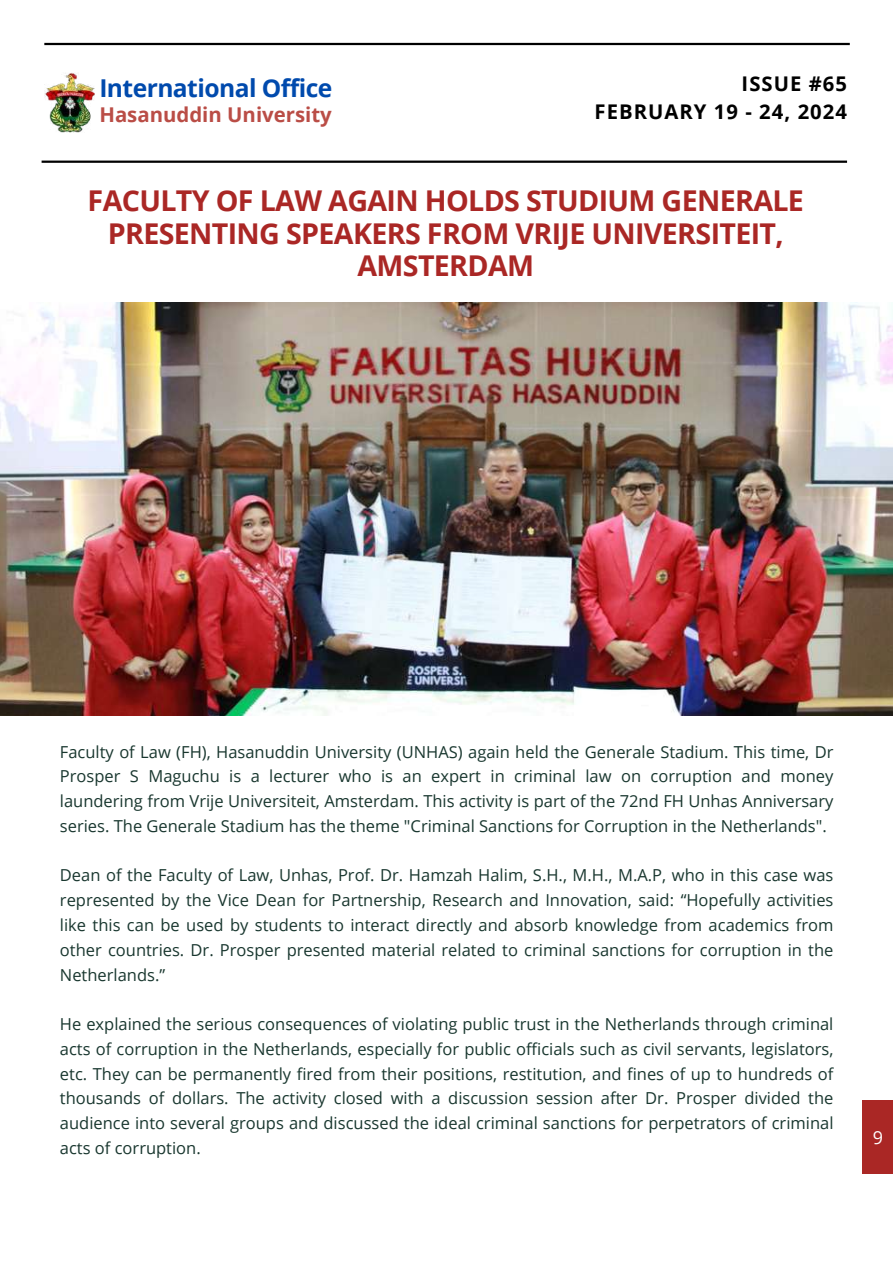
<style>
.page{position:relative;width:893px;height:1264px;background:#fff}
.page>*{position:absolute;margin:0;border:0;box-sizing:border-box;transform-origin:0 0}
.t1{font:700 28.65px/32.2px "Open Sans";letter-spacing:-.025em;color:#aa2725;text-align:center}
.t2{font:700 24.6px "Open Sans";letter-spacing:-.02em;color:#004aad}
.t3{font:700 20.4px "Open Sans";color:#ba4d46}
.t4{font:700 20.25px/28.2px "Open Sans";letter-spacing:.05em;color:#000;text-align:right}
.t5{font:18px "Open Sans";color:#fff}
.t6{font:16.5px/24.8px "Open Sans";color:#19372f;text-align:justify}
</style>
<div class="page">
<div style="left:862px;top:1100px;width:30px;height:74px;background:#aa2725"></div>
<img style="left:0;top:302px;width:892px;height:413px">
<img style="left:44px;top:73px;width:51px;height:60px">
<hr style="left:44px;top:43px;width:805px;height:2px;background:#000">
<hr style="left:42px;top:160px;width:805px;height:3px;background:#000">
<h2 class="t2" style="left:99px;top:71px;width:235px">International Office</h2>
<p class="t3" style="left:99px;top:100px;width:234px">Hasanuddin University</p>
<p class="t4" style="left:594px;top:69px;width:254px">ISSUE #65<br>FEBRUARY 19 - 24, 2024</p>
<h1 class="t1" style="left:88px;top:184px;width:717px">FACULTY OF LAW AGAIN HOLDS STUDIUM GENERALE<br>PRESENTING SPEAKERS FROM VRIJE UNIVERSITEIT,<br>AMSTERDAM</h1>
<p class="t6" style="left:60px;top:739px;width:775px">Faculty of Law (FH), Hasanuddin University (UNHAS) again held the Generale Stadium. This time, Dr Prosper S Maguchu is a lecturer who is an expert in criminal law on corruption and money laundering from Vrije Universiteit, Amsterdam. This activity is part of the 72nd FH Unhas Anniversary series. The Generale Stadium has the theme "Criminal Sanctions for Corruption in the Netherlands".</p>
<p class="t6" style="left:60px;top:862px;width:775px">Dean of the Faculty of Law, Unhas, Prof. Dr. Hamzah Halim, S.H., M.H., M.A.P, who in this case was represented by the Vice Dean for Partnership, Research and Innovation, said: “Hopefully activities like this can be used by students to interact directly and absorb knowledge from academics from other countries. Dr. Prosper presented material related to criminal sanctions for corruption in the Netherlands.”</p>
<p class="t6" style="left:60px;top:1011px;width:775px">He explained the serious consequences of violating public trust in the Netherlands through criminal acts of corruption in the Netherlands, especially for public officials such as civil servants, legislators, etc. They can be permanently fired from their positions, restitution, and fines of up to hundreds of thousands of dollars. The activity closed with a discussion session after Dr. Prosper divided the audience into several groups and discussed the ideal criminal sanctions for perpetrators of criminal acts of corruption.</p>
<p class="t5" style="left:872px;top:1124px;width:12px">9</p>
</div>
